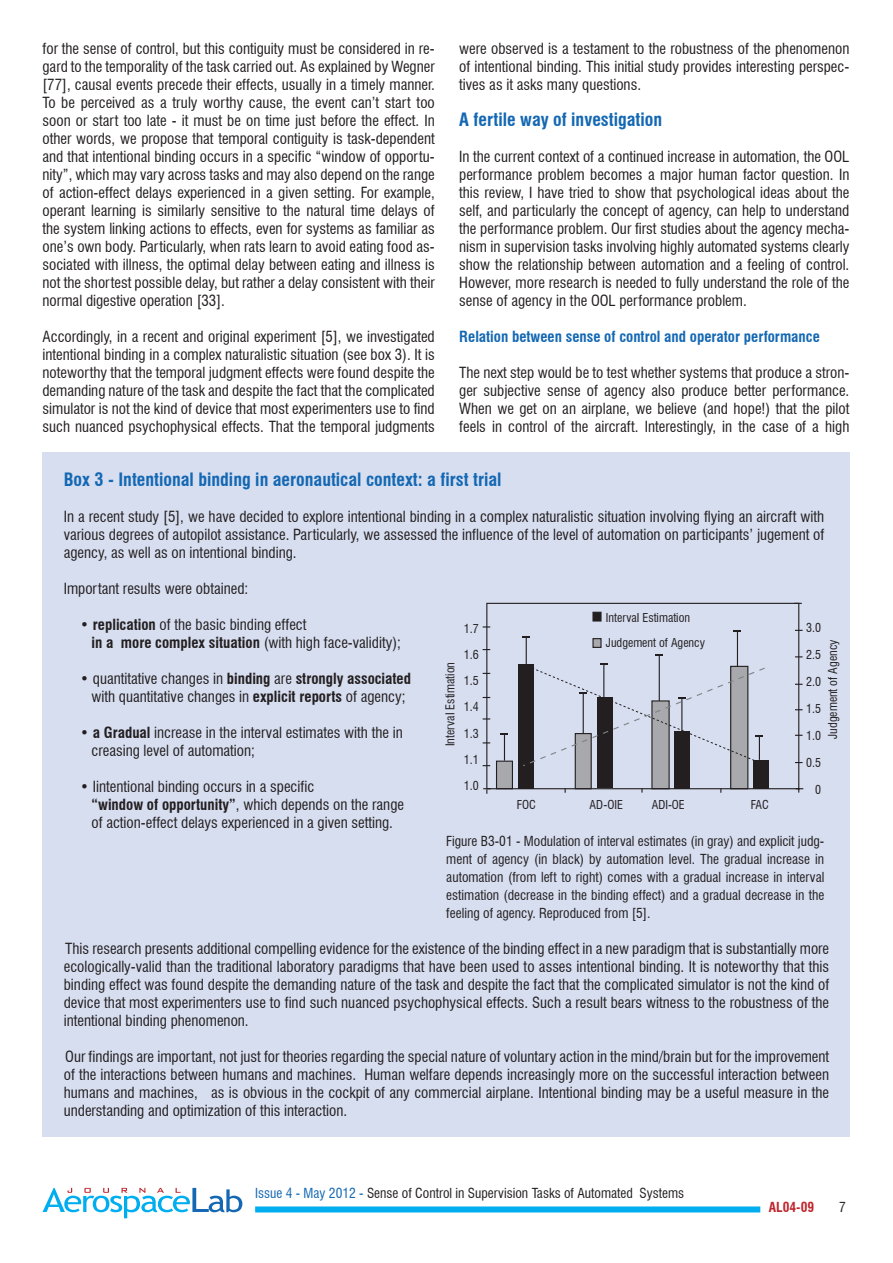
<style>
.page{position:relative;width:893px;height:1263px;background:#fff}
.page>*{position:absolute;margin:0;border:0;box-sizing:border-box;transform-origin:0 0}
.t1{font:700 condensed 18px "Swiss 721 BT";color:#1468b3}
.t2{font:condensed 15px/18px "Swiss 721 BT";color:#231f20;text-align:justify}
.t3{font:700 condensed 15px "Swiss 721 BT";color:#1468b3}
.t4{font:condensed 13.5px/18px "Swiss 721 BT";color:#231f20;text-align:justify}
.t5{font:700 condensed 13.5px "Swiss 721 BT";color:#c0262d}
.t6{font:condensed 12px/26.2px "Swiss 721 BT";color:#231f20;text-align:justify}
.s1{font-weight:700}
.s2{color:#1468b3}
</style>
<div class="page">
<div style="left:255px;top:1206px;width:505px;height:6px;background:#00aeef"></div>
<svg style="left:43px;top:1188px;width:199px;height:30px"></svg>
<div style="left:43px;top:452px;width:807px;height:684px;background:#d7def0"></div>
<div style="left:518px;top:665px;width:16px;height:124px;background:#231f20"></div>
<div style="left:753px;top:760px;width:16px;height:29px;background:#231f20"></div>
<div style="left:496px;top:761px;width:17px;height:28px;background:#a8a9ad;border:1px solid #231f20"></div>
<svg style="left:501px;top:733px;width:7px;height:28px"></svg>
<div style="left:486px;top:603px;width:313px;height:186px;border:1px solid #231f20"></div>
<svg style="left:522px;top:630px;width:244px;height:163px"></svg>
<svg style="left:796px;top:788px;width:7px;height:4px"></svg>
<svg style="left:483px;top:788px;width:8px;height:6px"></svg>
<div style="left:592px;top:638px;width:10px;height:10px;background:#a8a9ad;border:1px solid #231f20"></div>
<div style="left:592px;top:612px;width:10px;height:9px;background:#231f20;border:1px solid #231f20"></div>
<p class="t2" style="left:43px;top:40px;width:394px">for the sense of control, but this contiguity must be considered in re&shy;gard to the temporality of the task carried out. As explained by Wegner [77], causal events precede their effects, usually in a timely manner.<br>To be perceived as a truly worthy cause, the event can’t start too soon or start too late - it must be on time just before the effect. In other words, we propose that temporal contiguity is task-dependent and that intentional binding occurs in a specific “window of opportu&shy;nity”, which may vary across tasks and may also depend on the range of action-effect delays experienced in a given setting. For example, operant learning is similarly sensitive to the natural time delays of the system linking actions to effects, even for systems as familiar as one’s own body. Particularly, when rats learn to avoid eating food as&shy;sociated with illness, the optimal delay between eating and illness is not the shortest possible delay, but rather a delay consistent with their normal digestive operation [33].</p>
<p class="t2" style="left:43px;top:328px;width:394px">Accordingly, in a recent and original experiment [5], we investigated intentional binding in a complex naturalistic situation (see box 3). It is noteworthy that the temporal judgment effects were found despite the demanding nature of the task and despite the fact that the complicated simulator is not the kind of device that most experimenters use to find such nuanced psychophysical effects. That the temporal judgments</p>
<p class="t1" style="left:64px;top:469px;width:439px">Box 3 - Intentional binding in aeronautical context: a first trial</p>
<p class="t2" style="left:64px;top:508px;width:762px">In a recent study [5], we have decided to explore intentional binding in a complex naturalistic situation involving flying an aircraft with various degrees of autopilot assistance. Particularly, we assessed the influence of the level of automation on participants’ jugement of agency, as well as on intentional binding.</p>
<p class="t2" style="left:64px;top:580px;width:186px">Important results were obtained:</p>
<p class="t2" style="left:91px;top:616px;width:311px;text-indent:-11px">• <span class="s1">replication</span> of the basic binding effect<br><span class="s1">in a more complex situation</span> (with high face-validity);</p>
<p class="t2" style="left:80px;top:670px;width:332px;text-align:center">• quantitative changes in <span class="s1">binding</span> are <span class="s1">strongly associated </span>with quantitative changes in <span class="s1">explicit reports</span> of agency;</p>
<p class="t2" style="left:91px;top:724px;width:313px;text-indent:-11px">• <span class="s1">a Gradual</span> increase in the interval estimates with the in creasing level of automation;</p>
<p class="t2" style="left:91px;top:778px;width:314px;text-align:left;text-indent:-11px">• Iintentional binding occurs in a specific<br><span class="s1">“window of opportunity”</span>, which depends on the range of action-effect delays experienced in a given setting.</p>
<p class="t4" style="left:446px;top:832px;width:379px">Figure B3-01 - Modulation of interval estimates (in gray) and explicit judg&shy;ment of agency (in black) by automation level. The gradual increase in automation (from left to right) comes with a gradual increase in interval estimation (decrease in the binding effect) and a gradual decrease in the feeling of agency. Reproduced from [5].</p>
<p class="t2" style="left:64px;top:940px;width:767px">This research presents additional compelling evidence for the existence of the binding effect in a new paradigm that is substantially more ecologically-valid than the traditional laboratory paradigms that have been used to asses intentional binding. It is noteworthy that this binding effect was found despite the demanding nature of the task and despite the fact that the complicated simulator is not the kind of device that most experimenters use to find such nuanced psychophysical effects. Such a result bears witness to the robustness of the intentional binding phenomenon.</p>
<p class="t2" style="left:64px;top:1048px;width:767px">Our findings are important, not just for theories regarding the special nature of voluntary action in the mind/brain but for the improvement of the interactions between humans and machines. Human welfare depends increasingly more on the successful interaction between humans and machines, as is obvious in the cockpit of any commercial airplane. Intentional binding may be a useful measure in the understanding and optimization of this interaction.</p>
<p class="t2" style="left:459px;top:40px;width:392px">were observed is a testament to the robustness of the phenomenon of intentional binding. This initial study provides interesting perspec&shy;tives as it asks many questions.</p>
<p class="t1" style="left:459px;top:109px;width:204px">A fertile way of investigation</p>
<p class="t2" style="left:459px;top:148px;width:392px">In the current context of a continued increase in automation, the OOL performance problem becomes a major human factor question. In this review, I have tried to show that psychological ideas about the self, and particularly the concept of agency, can help to understand the performance problem. Our first studies about the agency mecha&shy;nism in supervision tasks involving highly automated systems clearly show the relationship between automation and a feeling of control.<br>However, more research is needed to fully understand the role of the sense of agency in the OOL performance problem.</p>
<p class="t3" style="left:459px;top:328px;width:362px">Relation between sense of control and operator performance</p>
<p class="t2" style="left:459px;top:364px;width:392px">The next step would be to test whether systems that produce a stron&shy;ger subjective sense of agency also produce better performance.<br>When we get on an airplane, we believe (and hope!) that the pilot feels in control of the aircraft. Interestingly, in the case of a high</p>
<p class="t6" style="left:606px;top:604px;width:101px;line-height:25.5px">IntervaI Estimation<br>Judgement of Agency</p>
<p class="t6" style="left:806px;top:614px;width:16px">3.0</p>
<p class="t6" style="left:806px;top:641px;width:16px">2.5</p>
<p class="t6" style="left:806px;top:668px;width:16px">2.0</p>
<p class="t6" style="left:806px;top:695px;width:16px">1.5</p>
<p class="t6" style="left:806px;top:722px;width:16px">1.0</p>
<p class="t6" style="left:806px;top:749px;width:16px">0.5</p>
<p class="t6" style="left:815px;top:776px;width:7px">0</p>
<p class="t6" style="left:464px;top:615px;width:16px">1.7<br>1.6<br>1.5<br>1.4<br>1.3<br>1.1<br>1.0</p>
<p class="t6" style="left:820px;top:739px;width:101px;rotate:-90deg">Judgement of Agency</p>
<p class="t6" style="left:437px;top:746px;width:86px;rotate:-90deg">IntervaI Estimation</p>
<p class="t6" style="left:517px;top:792px;width:20px">FOC</p>
<p class="t6" style="left:590px;top:792px;width:35px">AD-OIE</p>
<p class="t6" style="left:652px;top:792px;width:35px">ADI-OE</p>
<p class="t6" style="left:751px;top:792px;width:20px">FAC</p>
<p class="t4" style="left:255px;top:1184px;width:430px"><span class="s2">Issue 4 - May 2012 -</span> Sense of Control in Supervision Tasks of Automated Systems</p>
<p class="t5" style="left:769px;top:1199px;width:47px">AL04-09</p>
<p class="t4" style="left:839px;top:1198px;width:8px">7</p>
</div>
